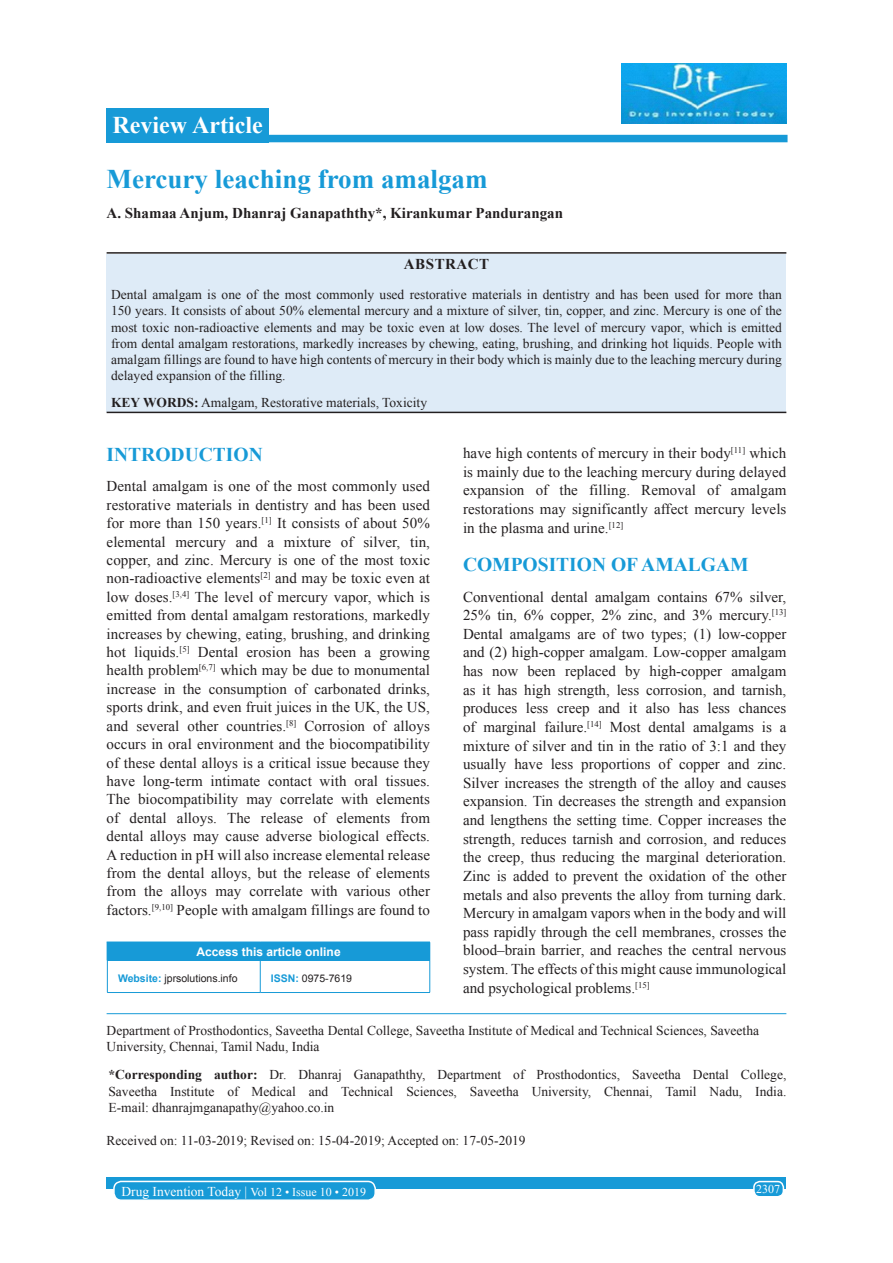
<style>
.page{position:relative;width:893px;height:1263px;background:#fff}
.page>*{position:absolute;margin:0;border:0;box-sizing:border-box;transform-origin:0 0}
.AT{font:700 27px "Times New Roman";color:#179ad7}
.AH{font:700 24px "Times New Roman";color:#fff}
.t1{font:700 19.5px "Times New Roman";color:#179ad7}
.TX{font:15px/18.6px "Times New Roman";letter-spacing:.005em;color:#231f20;text-align:justify}
.AU{font:700 15px "Times New Roman";color:#231f20}
.ABSH{font:700 15px "Times New Roman";letter-spacing:.035em;color:#231f20}
.ABS{font:13.5px/16.2px "Times New Roman";color:#231f20;text-align:justify}
.ADD{font:13.5px/16.2px "Times New Roman";color:#231f20;text-align:justify}
.AFF{font:13.5px/16.2px "Times New Roman";color:#231f20}
.HIS{font:13.5px "Times New Roman";color:#231f20}
.KWD{font:13.5px "Times New Roman";color:#231f20}
.RF{font:13.5px "Times New Roman";color:#fff}
.ATAO{font:700 12px "Arial";color:#fff}
.RF-2{font:12px "Times New Roman";color:#fff}
.WEBSITE{font:10.5px "Arial";color:#231f20}
.s1{font-weight:700}
.s2{font-weight:700;color:#179ad7}
.s3{font-size:12px}
</style>
<div class="page">
<div style="left:106px;top:1177px;width:680px;height:12px;background:#179ad7"></div>
<div style="left:753px;top:1181px;width:30px;height:15px;background:#179ad7;border-radius:6px"></div>
<div style="left:752px;top:1180px;width:31px;height:17px;border:2px solid #fff;border-radius:6px"></div>
<div style="left:114px;top:1181px;width:261px;height:19px;background:#179ad7;border-radius:7px"></div>
<div style="left:113px;top:1180px;width:263px;height:21px;border:2px solid #fff;border-radius:7px"></div>
<div style="left:106px;top:108px;width:162px;height:34px;background:#179ad7"></div>
<div style="left:265px;top:135px;width:522px;height:7px;background:#179ad7"></div>
<hr style="left:106px;top:1013px;width:680px;height:1px;background:#179ad7">
<div style="left:107px;top:942px;width:322px;height:18px;background:#179ad7"></div>
<svg style="left:106px;top:942px;width:1px;height:18px"></svg>
<hr style="left:106px;top:941px;width:154px;height:1px;background:#179ad7">
<hr style="left:260px;top:941px;width:170px;height:1px;background:#179ad7">
<svg style="left:429px;top:942px;width:1px;height:18px"></svg>
<hr style="left:107px;top:960px;width:1px;height:32px;background:#179ad7">
<hr style="left:107px;top:992px;width:153px;height:1px;background:#179ad7">
<hr style="left:260px;top:960px;width:1px;height:32px;background:#179ad7">
<hr style="left:429px;top:960px;width:1px;height:32px;background:#179ad7">
<hr style="left:260px;top:992px;width:170px;height:1px;background:#179ad7">
<img style="left:621px;top:63px;width:164px;height:60px">
<div style="left:106px;top:254px;width:680px;height:158px;background:#deebf7"></div>
<hr style="left:106px;top:252px;width:680px;height:2px;background:#231f20">
<hr style="left:106px;top:412px;width:680px;height:1px;background:#231f20">
<p class="AH" style="left:112px;top:108px;width:151px">Review Article</p>
<p class="AT" style="left:106px;top:159px;width:382px">Mercury leaching from amalgam</p>
<p class="AU" style="left:106px;top:202px;width:458px">A. Shamaa Anjum, Dhanraj Ganapaththy*, Kirankumar Pandurangan</p>
<p class="ABSH" style="left:403px;top:253px;width:87px">ABSTRACT</p>
<p class="ABS" style="left:111px;top:286px;width:672px">Dental amalgam is one of the most commonly used restorative materials in dentistry and has been used for more than 150 years. It consists of about 50% elemental mercury and a mixture of silver, tin, copper, and zinc. Mercury is one of the most toxic non-radioactive elements and may be toxic even at low doses. The level of mercury vapor, which is emitted from dental amalgam restorations, markedly increases by chewing, eating, brushing, and drinking hot liquids. People with amalgam fillings are found to have high contents of mercury in their body which is mainly due to the leaching mercury during delayed expansion of the filling.</p>
<p class="KWD" style="left:111px;top:393px;width:317px"><span class="s1">KEY WORDS:</span> Amalgam, Restorative materials, Toxicity</p>
<h1 class="t1" style="left:106px;top:440px;width:157px">INTRODUCTION</h1>
<p class="TX" style="left:106px;top:476px;width:325px">Dental amalgam is one of the most commonly used restorative materials in dentistry and has been used for more than 150 years.<sup>[1]</sup> It consists of about 50% elemental mercury and a mixture of silver, tin, copper, and zinc. Mercury is one of the most toxic non-radioactive elements<sup>[2]</sup> and may be toxic even at low doses.<sup>[3,4]</sup> The level of mercury vapor, which is emitted from dental amalgam restorations, markedly increases by chewing, eating, brushing, and drinking hot liquids.<sup>[5]</sup> Dental erosion has been a growing health problem<sup>[6,7]</sup> which may be due to monumental increase in the consumption of carbonated drinks, sports drink, and even fruit juices in the UK, the US, and several other countries.<sup>[8]</sup> Corrosion of alloys occurs in oral environment and the biocompatibility of these dental alloys is a critical issue because they have long-term intimate contact with oral tissues.<br>The biocompatibility may correlate with elements of dental alloys. The release of elements from dental alloys may cause adverse biological effects.<br>A reduction in pH will also increase elemental release from the dental alloys, but the release of elements from the alloys may correlate with various other factors.<sup>[9,10]</sup> People with amalgam fillings are found to</p>
<p class="ATAO" style="left:196px;top:943px;width:146px">Access this article online</p>
<p class="WEBSITE" style="left:118px;top:971px;width:121px"><span class="s2">Website:</span> jprsolutions.info</p>
<p class="WEBSITE" style="left:271px;top:971px;width:83px"><span class="s2">ISSN:</span> 0975-7619</p>
<p class="TX" style="left:463px;top:443px;width:325px">have high contents of mercury in their body<sup>[11]</sup> which is mainly due to the leaching mercury during delayed expansion of the filling. Removal of amalgam restorations may significantly affect mercury levels in the plasma and urine.<sup>[12]</sup></p>
<h1 class="t1" style="left:463px;top:550px;width:287px">COMPOSITION OF AMALGAM</h1>
<p class="TX" style="left:463px;top:586px;width:325px">Conventional dental amalgam contains 67% silver, 25% tin, 6% copper, 2% zinc, and 3% mercury.<sup>[13] </sup>Dental amalgams are of two types; (1) low-copper and (2) high-copper amalgam. Low-copper amalgam has now been replaced by high-copper amalgam as it has high strength, less corrosion, and tarnish, produces less creep and it also has less chances of marginal failure.<sup>[14]</sup> Most dental amalgams is a mixture of silver and tin in the ratio of 3:1 and they usually have less proportions of copper and zinc.<br>Silver increases the strength of the alloy and causes expansion. Tin decreases the strength and expansion and lengthens the setting time. Copper increases the strength, reduces tarnish and corrosion, and reduces the creep, thus reducing the marginal deterioration.<br>Zinc is added to prevent the oxidation of the other metals and also prevents the alloy from turning dark.<br>Mercury in amalgam vapors when in the body and will pass rapidly through the cell membranes, crosses the blood–brain barrier, and reaches the central nervous system. The effects of this might cause immunological and psychological problems.<sup>[15]</sup></p>
<p class="AFF" style="left:106px;top:1022px;width:653px">Department of Prosthodontics, Saveetha Dental College, Saveetha Institute of Medical and Technical Sciences, Saveetha<br>University, Chennai, Tamil Nadu, India</p>
<p class="ADD" style="left:108px;top:1066px;width:679px"><span class="s1">*Corresponding author:</span> Dr. Dhanraj Ganapaththy, Department of Prosthodontics, Saveetha Dental College, Saveetha Institute of Medical and Technical Sciences, Saveetha University, Chennai, Tamil Nadu, India.<br>E-mail: dhanrajmganapathy@yahoo.co.in</p>
<p class="HIS" style="left:106px;top:1130px;width:420px">Received on: 11-03-2019; Revised on: 15-04-2019; Accepted on: 17-05-2019</p>
<p class="RF" style="left:121px;top:1181px;width:246px">Drug Invention Today | <span class="s3">Vol 12 • Issue 10 • 2019</span></p>
<p class="RF-2" style="left:755px;top:1180px;width:25px">2307</p>
</div>
